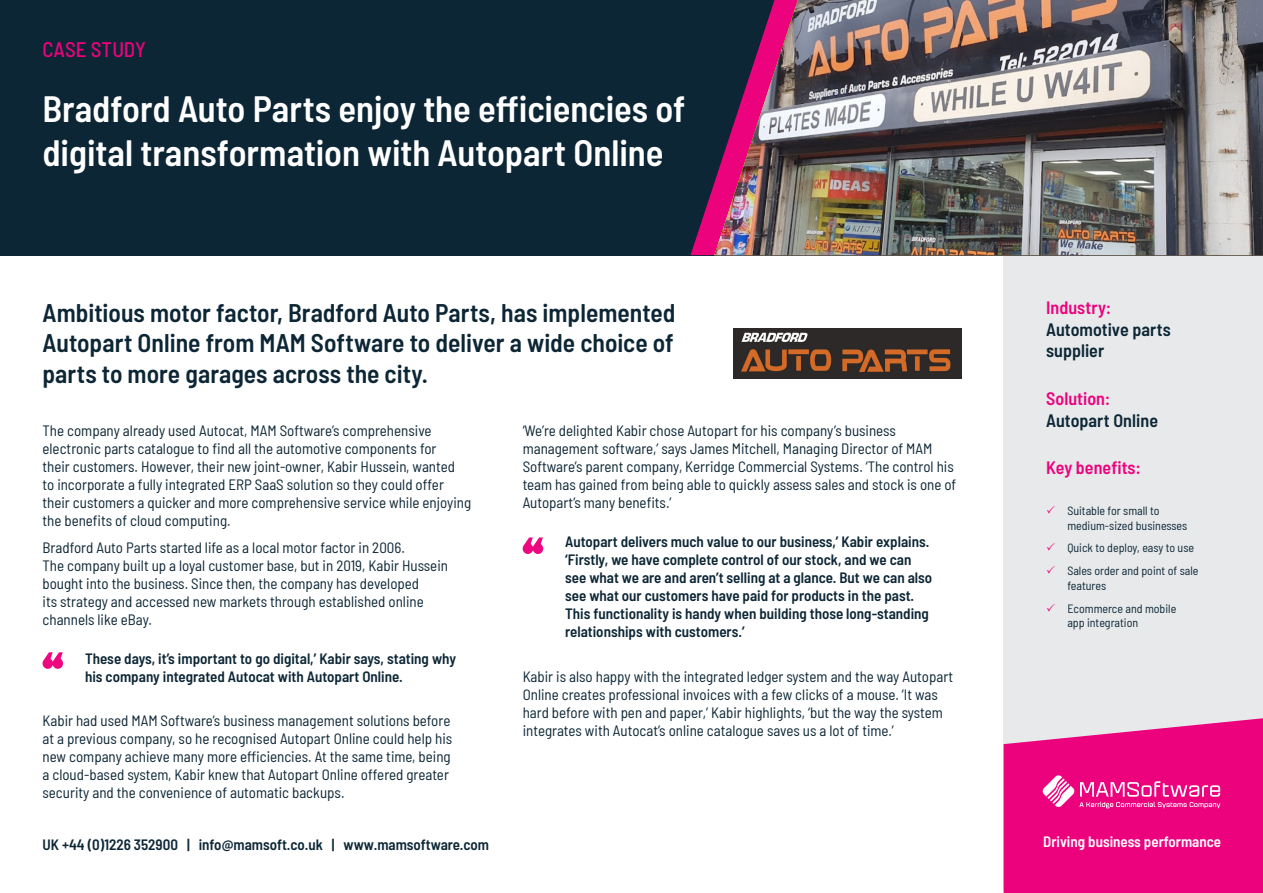
<style>
.page{position:relative;width:1263px;height:893px;background:#fff}
.page>*{position:absolute;margin:0;border:0;box-sizing:border-box;transform-origin:0 0}
.Main_title_-_1st_pag{font:600 semi-condensed 36.6px/44px "Barlow";color:#fff}
.t1{font:600 semi-condensed 25.5px/30.6px "Barlow";color:#0c2635;text-align:justify}
.case_study_-_title_a{font:500 semi-condensed 21px "Barlow";letter-spacing:-.005em;color:#ed027e}
.t2{font:600 semi-condensed 18px/21.6px "Barlow";color:#0c2635}
.sidebar_-_title{font:600 semi-condensed 18px "Barlow";letter-spacing:.005em;color:#ed027e}
.t3{font:semi-condensed 15px/18px "Barlow";color:#0c2635}
.quote{font:600 semi-condensed 15px/18px "Barlow";color:#0c2635}
.footer_-_1st_page{font:600 semi-condensed 15px "Barlow";color:#0c2635}
.sidebar_-_footer_fon{font:600 semi-condensed 15px "Barlow";color:#fff}
.t4{font:semi-condensed 12px/14.4px "Barlow";color:#0c2635}
.s1{color:#ed027e}
</style>
<div class="page">
<div style="left:1003px;top:0;width:260px;height:890px;background:#e7e9eb"></div>
<div style="left:0;top:0;width:1263px;height:255px;background:#0c2635"></div>
<svg style="left:690px;top:184px;width:24px;height:71px"></svg>
<svg style="left:43px;top:652px;width:20px;height:17px"></svg>
<svg style="left:523px;top:537px;width:20px;height:17px"></svg>
<img style="left:714px;top:0;width:549px;height:255px">
<img style="left:733px;top:329px;width:228px;height:49px">
<svg style="left:1003px;top:718px;width:260px;height:175px;background:#ec1687"></svg>
<svg style="left:1042px;top:775px;width:178px;height:33px;background:#f13e9c"></svg>
<p class="case_study_-_title_a" style="left:43px;top:37px;width:105px">CASE STUDY</p>
<p class="Main_title_-_1st_pag" style="left:43px;top:84px;width:644px">Bradford Auto Parts enjoy the efficiencies of digital transformation with Autopart Online</p>
<p class="t1" style="left:43px;top:295px;width:634px">Ambitious motor factor, Bradford Auto Parts, has implemented Autopart Online from MAM Software to deliver a wide choice of parts to more garages across the city.</p>
<p class="sidebar_-_title" style="left:1046px;top:295px;width:67px">Industry:</p>
<p class="t2" style="left:1046px;top:317px;width:126px">Automotive parts supplier</p>
<p class="sidebar_-_title" style="left:1046px;top:385px;width:66px">Solution:</p>
<p class="t2" style="left:1046px;top:408px;width:113px">Autopart Online</p>
<p class="sidebar_-_title" style="left:1046px;top:455px;width:96px">Key benefits:</p>
<p class="t4" style="left:1067px;top:503px;width:121px;text-indent:-21px"><span class="s1">✓</span> Suitable for small to medium-sized businesses</p>
<p class="t4" style="left:1046px;top:540px;width:150px"><span class="s1">✓</span> Quick to deploy, easy to use</p>
<p class="t4" style="left:1067px;top:563px;width:133px;text-indent:-21px"><span class="s1">✓</span> Sales order and point of sale features</p>
<p class="t4" style="left:1067px;top:600px;width:110px;text-indent:-21px"><span class="s1">✓</span> Ecommerce and mobile app integration</p>
<p class="t3" style="left:43px;top:420px;width:430px">The company already used Autocat, MAM Software’s comprehensive electronic parts catalogue to find all the automotive components for<br>their customers. However, their new joint-owner, Kabir Hussein, wanted<br>to incorporate a fully integrated ERP SaaS solution so they could offer their customers a quicker and more comprehensive service while enjoying the benefits of cloud computing.</p>
<p class="t3" style="left:43px;top:537px;width:407px">Bradford Auto Parts started life as a local motor factor in 2006.<br>The company built up a loyal customer base, but in 2019, Kabir Hussein bought into the business. Since then, the company has developed<br>its strategy and accessed new markets through established online channels like eBay.</p>
<p class="quote" style="left:85px;top:648px;width:372px">These days, it’s important to go digital,’ Kabir says, stating why his company integrated Autocat with Autopart Online.</p>
<p class="t3" style="left:43px;top:710px;width:411px">Kabir had used MAM Software’s business management solutions before at a previous company, so he recognised Autopart Online could help his new company achieve many more efficiencies. At the same time, being a cloud-based system, Kabir knew that Autopart Online offered greater security and the convenience of automatic backups.</p>
<p class="footer_-_1st_page" style="left:43px;top:834px;width:448px">UK +44 (0)1226 352900 | info@mamsoft.co.uk | www.mamsoftware.com</p>
<p class="t3" style="left:523px;top:420px;width:435px">‘We’re delighted Kabir chose Autopart for his company’s business management software,’ says James Mitchell, Managing Director of MAM Software’s parent company, Kerridge Commercial Systems. ‘The control his team has gained from being able to quickly assess sales and stock is one of Autopart’s many benefits.’</p>
<p class="quote" style="left:565px;top:532px;width:368px">Autopart delivers much value to our business,’ Kabir explains. ‘Firstly, we have complete control of our stock, and we can see what we are and aren’t selling at a glance. But we can also see what our customers have paid for products in the past.<br>This functionality is handy when building those long-standing relationships with customers.’</p>
<p class="t3" style="left:523px;top:666px;width:432px">Kabir is also happy with the integrated ledger system and the way Autopart Online creates professional invoices with a few clicks of a mouse. ‘It was hard before with pen and paper,’ Kabir highlights, ‘but the way the system integrates with Autocat’s online catalogue saves us a lot of time.’</p>
<p class="sidebar_-_footer_fon" style="left:1043px;top:831px;width:179px">Driving business performance</p>
</div>
